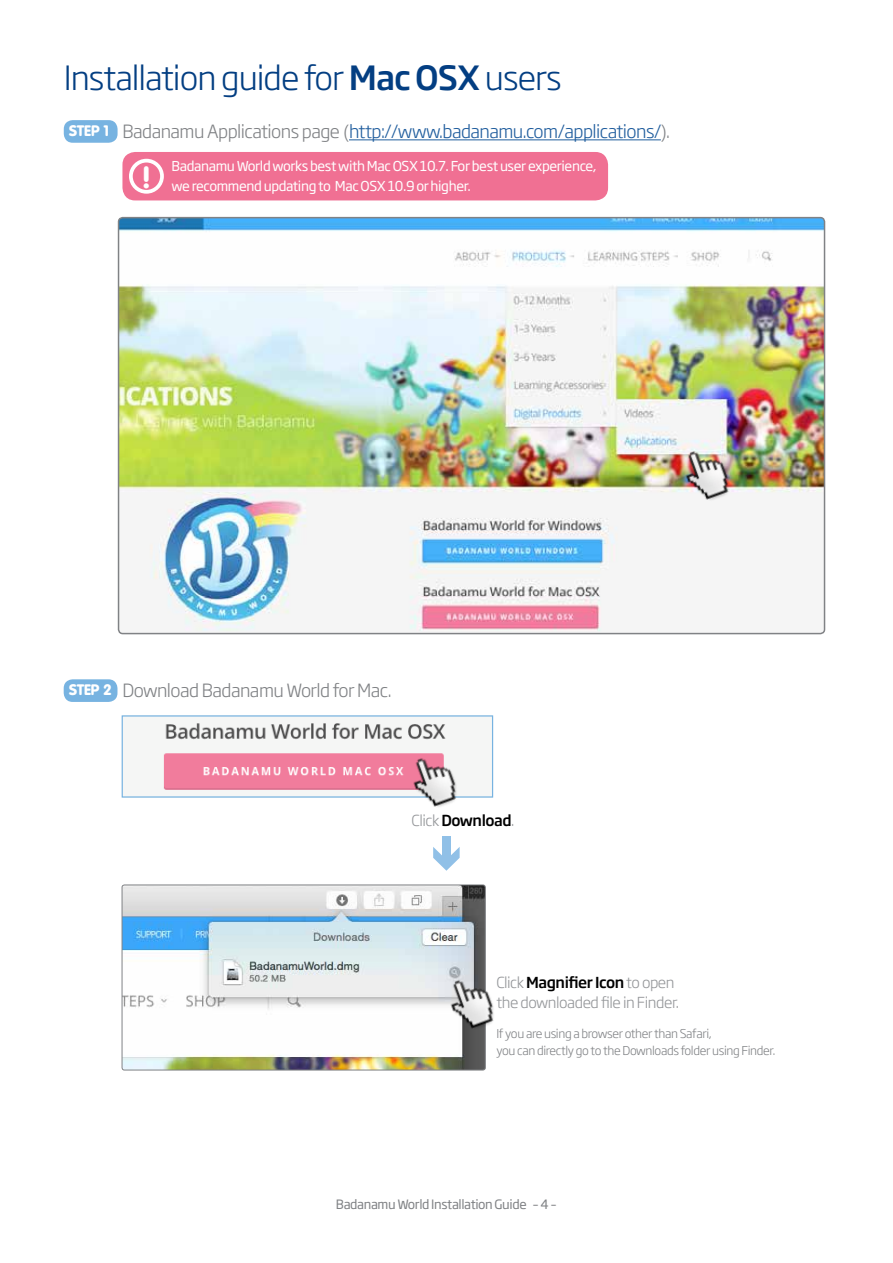
<style>
.page{position:relative;width:893px;height:1263px;background:#fff}
.page>*{position:absolute;margin:0;border:0;box-sizing:border-box;transform-origin:0 0}
.t1{font:300 33px "Soho Gothic Pro";letter-spacing:-.03em;color:#033e82}
.t2{font:900 30px "VAG Rounded Std";color:#fff}
.t3{font:300 18px "Soho Gothic Pro";letter-spacing:-.03em;color:#215e9e}
.t4{font:300 18px "Soho Gothic Pro";letter-spacing:-.03em;color:#808285}
.t5{font:300 15px/19.8px "Soho Gothic Pro";letter-spacing:-.03em;color:#939598}
.t6{font:500 15px "Soho Gothic Pro";letter-spacing:-.03em;color:#000}
.t7{font:13.5px "Soho Gothic Pro";letter-spacing:-.03em;color:#fff}
.t8{font:12.75px "Soho Gothic Pro";letter-spacing:-.03em;color:#808285}
.t9{font:300 12px/16.8px "Soho Gothic Pro";letter-spacing:-.03em;color:#808285}
.s1{font-weight:500}
.s2{font-family:"VAG Rounded Std";font-weight:900;font-size:15px;color:#fff}
.s3{color:#808285}
.s4{font-weight:300;color:#939598}
.s5{font-weight:500;color:#000}
</style>
<div class="page">
<div style="left:122px;top:152px;width:486px;height:48px;background:#f07093;border-radius:13px"></div>
<div style="left:64px;top:120px;width:54px;height:23px;background:#77b3e1;border-radius:9px"></div>
<hr style="left:349px;top:139px;width:312px;height:1px;background:#215e9e">
<img style="left:119px;top:220px;width:705px;height:414px">
<div style="left:118px;top:217px;width:707px;height:417px;border:2px solid #808285;border-radius:4px"></div>
<img style="left:664px;top:436px;width:85px;height:75px">
<div style="left:129px;top:159px;width:35px;height:35px;border:4px solid #fff;border-radius:50%"></div>
<img style="left:122px;top:886px;width:362px;height:184px">
<div style="left:122px;top:884px;width:364px;height:186px;border:1px solid #808285;border-radius:2px"></div>
<img style="left:163px;top:723px;width:283px;height:67px">
<div style="left:122px;top:715px;width:371px;height:83px;border:1px solid #77b3e1"></div>
<img style="left:392px;top:742px;width:84px;height:65px">
<img style="left:429px;top:964px;width:65px;height:76px">
<div style="left:442px;top:836px;width:9px;height:25px;background:#90c0e7"></div>
<svg style="left:433px;top:847px;width:27px;height:24px"></svg>
<div style="left:64px;top:679px;width:53px;height:23px;background:#77b3e1;border-radius:9px"></div>
<h1 class="t1" style="left:64px;top:52px;width:499px">Installation guide for <span class="s1">Mac OSX</span> users</h1>
<h3 class="t3" style="left:69px;top:117px;width:602px"><span class="s2">STEP 1</span> <span class="s3">Badanamu Applications page (</span>http://www.badanamu.com/applications/<span class="s3">).</span></h3>
<p class="t7" style="left:172px;top:156px;width:427px">Badanamu World works best with Mac OSX 10.7. For best user experience,</p>
<h2 class="t2" style="left:143px;top:159px;width:9px">!</h2>
<p class="t7" style="left:172px;top:176px;width:301px">we recommend updating to Mac OSX 10.9 or higher.</p>
<h3 class="t4" style="left:69px;top:677px;width:324px"><span class="s2">STEP 2</span> Download Badanamu World for Mac.</h3>
<p class="t6" style="left:412px;top:809px;width:104px"><span class="s4">Click</span> Download<span class="s4">.</span></p>
<p class="t5" style="left:496px;top:972px;width:184px">Click <span class="s5">Magnifier Icon</span> to open the downloaded file in Finder.</p>
<p class="t9" style="left:496px;top:1025px;width:280px">If you are using a browser other than Safari,<br>you can directly go to the Downloads folder using Finder.</p>
<p class="t8" style="left:336px;top:1194px;width:223px">Badanamu World Installation Guide – 4 –</p>
</div>
